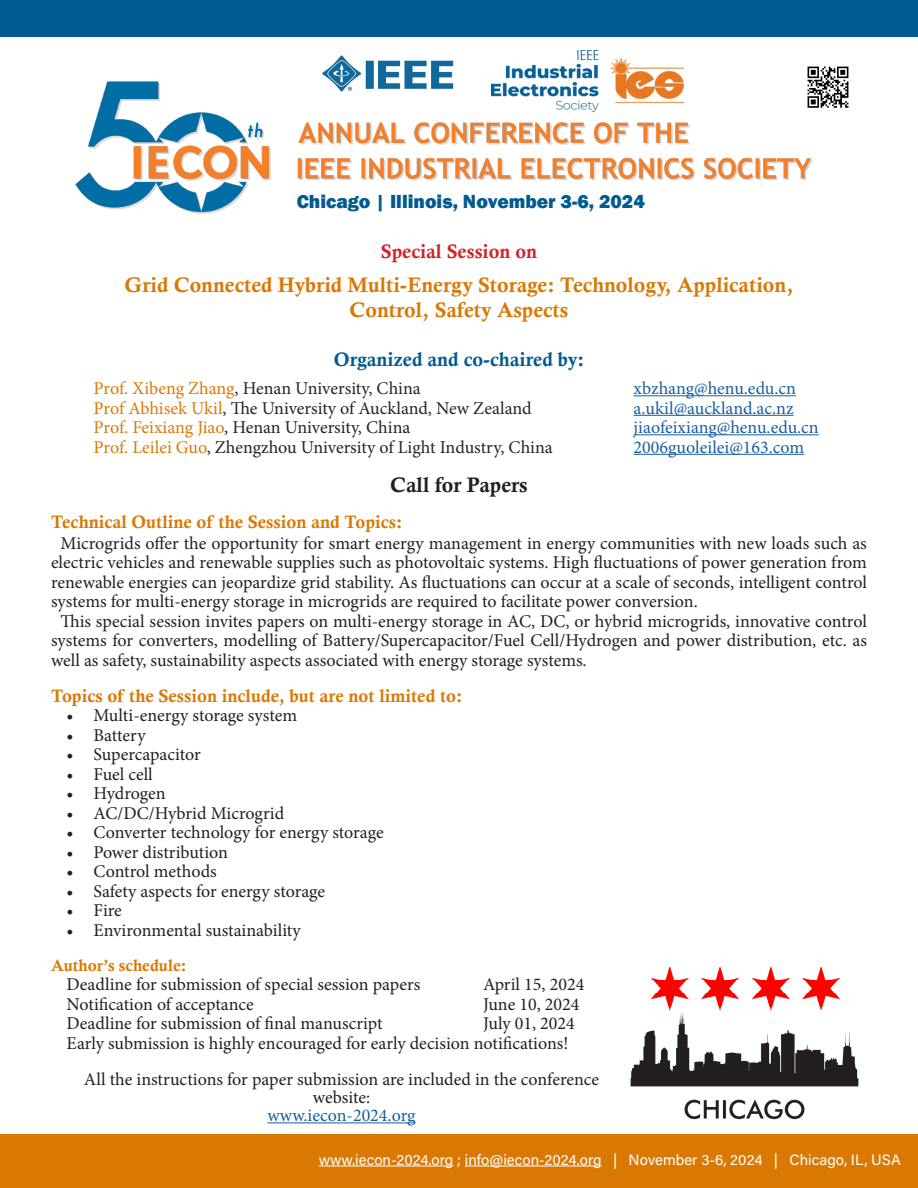
<style>
.page{position:relative;width:918px;height:1188px;background:#fff}
.page>*{position:absolute;margin:0;border:0;box-sizing:border-box;transform-origin:0 0}
.t1{font:21px/25.5px "Calis MT Bol";color:#d97904;text-align:center}
.t2{font:21px "Calis MT Bol";color:#231f20}
.t3{font:800 19.5px "Franklin Gothic";color:#005c90}
.t4{font:19.5px "Calis MT Bol";color:#005c90}
.t5{font:19.5px "Calis MT Bol";color:#d1232a}
.t6{font:18px/19.5px "Minion Pro";color:#231f20;text-align:justify}
.t7{font:18px "Minion Pro";letter-spacing:-.005em;color:#262324}
.t8{font:18px "Minion Pro";color:#195e9f}
.t9{font:18px "Calis MT Bol";color:#d97904}
.t10{font:18px "Minion Pro";color:#175d9e}
.t11{font:16.5px "Calis MT Bol";color:#d97904}
.Paragraph{font:15px "Acumin Variable Concept";color:#fff}
.s1{color:#d97a07}
</style>
<div class="page">
<div style="left:1px;top:1135px;width:916px;height:52px;background:#d97904"></div>
<div style="left:0;top:1134px;width:918px;height:54px;border:2px solid #d97904"></div>
<hr style="left:319px;top:1166px;width:134px;height:1px;background:#fff">
<svg style="left:465px;top:1166px;width:24px;height:1px"></svg>
<hr style="left:489px;top:1166px;width:113px;height:1px;background:#fff">
<img style="left:75px;top:80px;width:738px;height:134px">
<hr style="left:634px;top:395px;width:162px;height:1px;background:#175d9e">
<hr style="left:634px;top:415px;width:160px;height:1px;background:#175d9e">
<hr style="left:634px;top:434px;width:185px;height:1px;background:#195e9f">
<hr style="left:634px;top:454px;width:170px;height:1px;background:#195e9f">
<img style="left:315px;top:55px;width:146px;height:47px">
<img style="left:492px;top:51px;width:191px;height:61px">
<img style="left:802px;top:66px;width:47px;height:46px">
<div style="left:1px;top:1px;width:916px;height:35px;background:#005c90"></div>
<div style="left:0;top:0;width:918px;height:37px;border:2px solid #005c90"></div>
<hr style="left:267px;top:1122px;width:149px;height:1px;background:#175d9e">
<img style="left:630px;top:1010px;width:229px;height:110px">
<img style="left:652px;top:967px;width:187px;height:43px">
<p class="t3" style="left:297px;top:189px;width:350px">Chicago | Illinois, November 3-6, 2024</p>
<p class="t5" style="left:381px;top:240px;width:158px">Special Session on</p>
<p class="t1" style="left:124px;top:272px;width:671px">Grid Connected Hybrid Multi-Energy Storage: Technology, Application,<br>Control, Safety Aspects</p>
<p class="t4" style="left:334px;top:348px;width:252px">Organized and co-chaired by:</p>
<p class="t7" style="left:94px;top:376px;width:329px"><span class="s1">Prof. Xibeng Zhang</span>, Henan University, China</p>
<p class="t8" style="left:634px;top:376px;width:164px">xbzhang@henu.edu.cn</p>
<p class="t7" style="left:94px;top:396px;width:440px"><span class="s1">Prof Abhisek Ukil</span>, The University of Auckland, New Zealand</p>
<p class="t8" style="left:634px;top:396px;width:162px">a.ukil@auckland.ac.nz</p>
<p class="t7" style="left:94px;top:415px;width:318px"><span class="s1">Prof. Feixiang Jiao</span>, Henan University, China</p>
<p class="t8" style="left:634px;top:415px;width:187px">jiaofeixiang@henu.edu.cn</p>
<p class="t7" style="left:94px;top:435px;width:461px"><span class="s1">Prof. Leilei Guo</span>, Zhengzhou University of Light Industry, China</p>
<p class="t8" style="left:634px;top:435px;width:172px">2006guoleilei@163.com</p>
<p class="t2" style="left:390px;top:473px;width:139px">Call for Papers</p>
<p class="t9" style="left:51px;top:511px;width:353px">Technical Outline of the Session and Topics:</p>
<p class="t6" style="left:51px;top:533px;width:818px;text-indent:9px">Microgrids offer the opportunity for smart energy management in energy communities with new loads such as electric vehicles and renewable supplies such as photovoltaic systems. High fluctuations of power generation from renewable energies can jeopardize grid stability. As fluctuations can occur at a scale of seconds, intelligent control systems for multi-energy storage in microgrids are required to facilitate power conversion.</p>
<p class="t6" style="left:51px;top:611px;width:818px;text-indent:10px">This special session invites papers on multi-energy storage in AC, DC, or hybrid microgrids, innovative control systems for converters, modelling of Battery/Supercapacitor/Fuel Cell/Hydrogen and power distribution, etc. as well as safety, sustainability aspects associated with energy storage systems.</p>
<p class="t9" style="left:51px;top:686px;width:413px">Topics of the Session include, but are not limited to:</p>
<p class="t6" style="left:67px;top:706px;width:232px">• Multi-energy storage system</p>
<p class="t6" style="left:67px;top:726px;width:81px">• Battery</p>
<p class="t6" style="left:67px;top:745px;width:136px">• Supercapacitor</p>
<p class="t6" style="left:67px;top:765px;width:88px">• Fuel cell</p>
<p class="t6" style="left:67px;top:784px;width:101px">• Hydrogen</p>
<p class="t6" style="left:67px;top:804px;width:219px">• AC/DC/Hybrid Microgrid</p>
<p class="t6" style="left:67px;top:823px;width:319px">• Converter technology for energy storage</p>
<p class="t6" style="left:67px;top:843px;width:163px">• Power distribution</p>
<p class="t6" style="left:67px;top:862px;width:152px">• Control methods</p>
<p class="t6" style="left:67px;top:882px;width:260px">• Safety aspects for energy storage</p>
<p class="t6" style="left:67px;top:901px;width:57px">• Fire</p>
<p class="t6" style="left:67px;top:921px;width:236px">• Environmental sustainability</p>
<p class="t11" style="left:51px;top:956px;width:137px">Author’s schedule:</p>
<p class="t6" style="left:67px;top:975px;width:355px">Deadline for submission of special session papers</p>
<p class="t6" style="left:483px;top:975px;width:103px">April 15, 2024</p>
<p class="t6" style="left:67px;top:994px;width:189px">Notification of acceptance</p>
<p class="t6" style="left:483px;top:994px;width:98px">June 10, 2024</p>
<p class="t6" style="left:67px;top:1014px;width:318px">Deadline for submission of final manuscript</p>
<p class="t6" style="left:483px;top:1014px;width:93px">July 01, 2024</p>
<p class="t6" style="left:67px;top:1033px;width:503px">Early submission is highly encouraged for early decision notifications!</p>
<p class="t6" style="left:84px;top:1070px;width:517px;line-height:18px;text-align:center">All the instructions for paper submission are included in the conference website:</p>
<p class="t10" style="left:267px;top:1103px;width:150px">www.iecon-2024.org</p>
<p class="Paragraph" style="left:319px;top:1149px;width:584px">www.iecon-2024.org ; info@iecon-2024.org | November 3-6, 2024 | Chicago, IL, USA</p>
</div>
